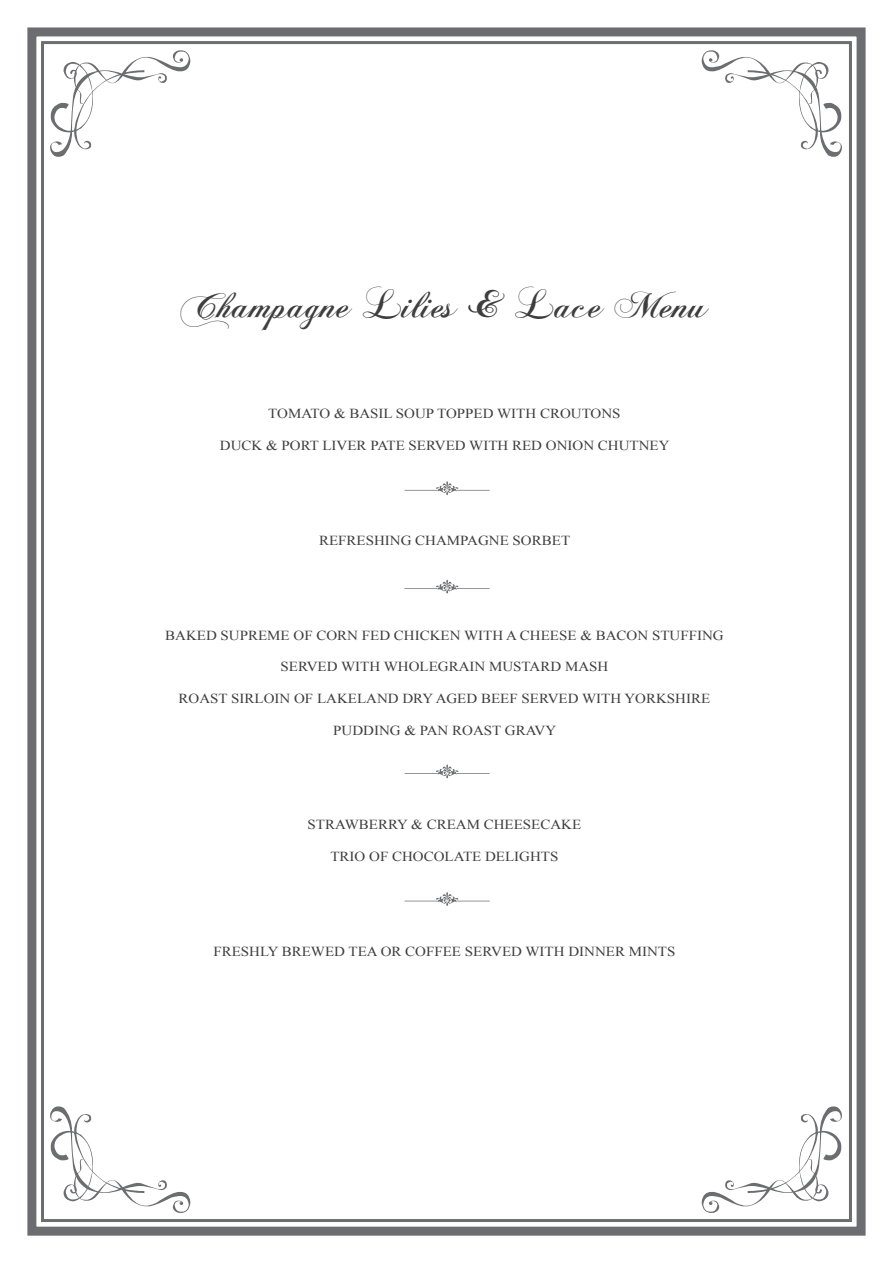
<style>
.page{position:relative;width:893px;height:1263px;background:#fff}
.page>*{position:absolute;margin:0;border:0;box-sizing:border-box;transform-origin:0 0}
.t1{font:57.15px/98.4px "Vintage Decorative Signs 4";color:#6c6d70;scale:1.09 1}
.t2{font:38.55px "Chopin Script";color:#3e3e3f;scale:1.09 1}
.t3{font:13.8px "Times New Roman";color:#3e3e3f;scale:1.09 1}
</style>
<div class="page">
<div style="left:27px;top:27px;width:839px;height:1209px;border:9px solid #6c6d70"></div>
<svg style="left:702px;top:1106px;width:140px;height:107px"></svg>
<svg style="left:50px;top:1106px;width:140px;height:107px"></svg>
<svg style="left:702px;top:50px;width:140px;height:107px"></svg>
<svg style="left:50px;top:50px;width:140px;height:107px"></svg>
<h2 class="t2" style="left:181px;top:281px;width:486px">Champagne Lilies &amp; Lace Menu</h2>
<p class="t3" style="left:268px;top:404px;width:325px">TOMATO &amp; BASIL SOUP TOPPED WITH CROUTONS</p>
<p class="t3" style="left:220px;top:435px;width:414px">DUCK &amp; PORT LIVER PATE SERVED WITH RED ONION CHUTNEY</p>
<h1 class="t1" style="left:404px;top:426px;width:80px">H<br>H</h1>
<p class="t3" style="left:319px;top:530px;width:232px">REFRESHING CHAMPAGNE SORBET</p>
<p class="t3" style="left:165px;top:625px;width:514px">BAKED SUPREME OF CORN FED CHICKEN WITH A CHEESE &amp; BACON STUFFING</p>
<p class="t3" style="left:280px;top:657px;width:302px">SERVED WITH WHOLEGRAIN MUSTARD MASH</p>
<p class="t3" style="left:179px;top:688px;width:489px">ROAST SIRLOIN OF LAKELAND DRY AGED BEEF SERVED WITH YORKSHIRE</p>
<p class="t3" style="left:333px;top:720px;width:206px">PUDDING &amp; PAN ROAST GRAVY</p>
<h1 class="t1" style="left:404px;top:709px;width:80px">H</h1>
<p class="t3" style="left:308px;top:815px;width:253px">STRAWBERRY &amp; CREAM CHEESECAKE</p>
<p class="t3" style="left:330px;top:847px;width:211px">TRIO OF CHOCOLATE DELIGHTS</p>
<h1 class="t1" style="left:404px;top:837px;width:80px">H</h1>
<p class="t3" style="left:213px;top:942px;width:425px">FRESHLY BREWED TEA OR COFFEE SERVED WITH DINNER MINTS</p>
</div>
